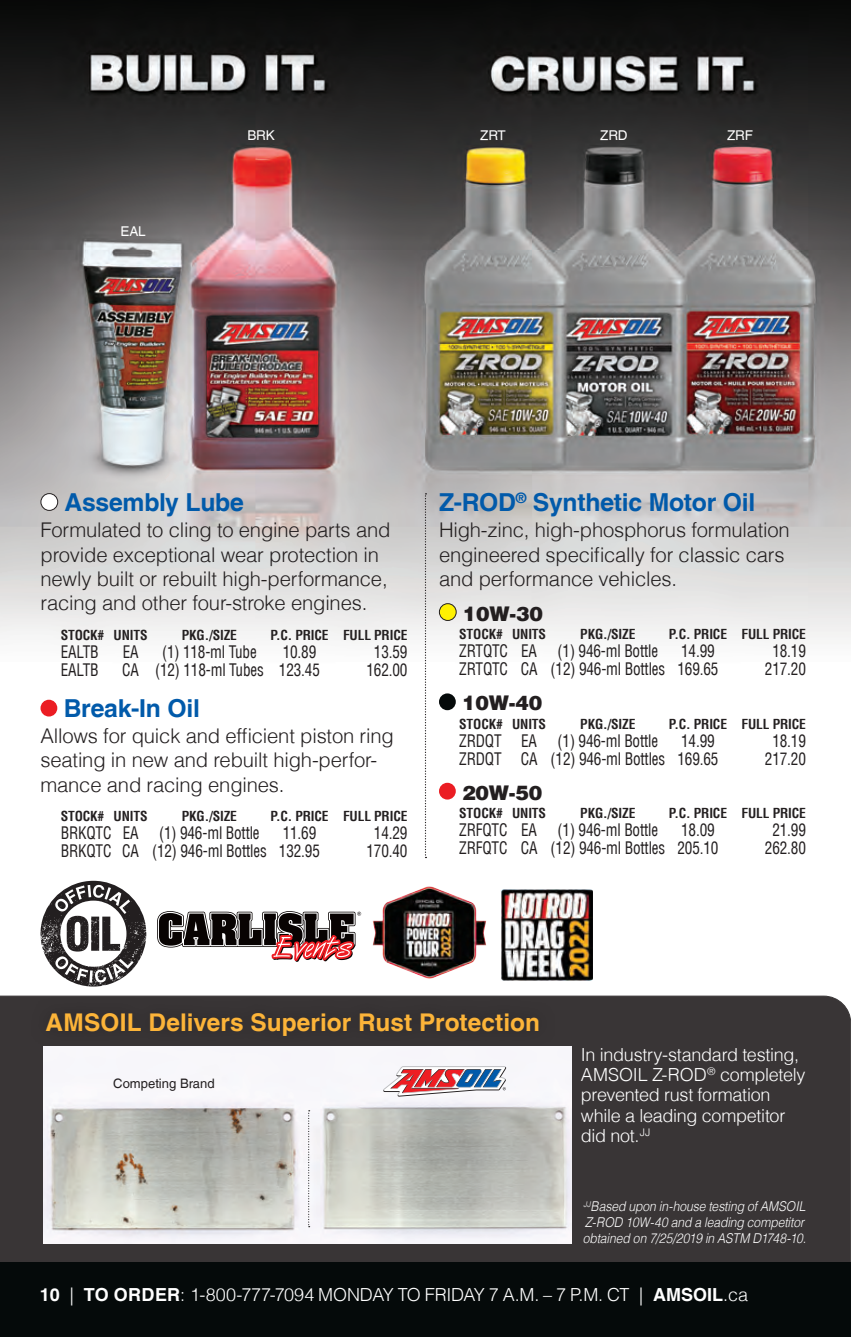
<style>
.page{position:relative;width:851px;height:1337px;background:#fff}
.page>*{position:absolute;margin:0;border:0;box-sizing:border-box;transform-origin:0 0}
.ProductName-Blue{font:700 24.75px "Helvetica LT";letter-spacing:-.01em;color:#015aaa}
.t1{font:700 24.3px "Helvetica LT";color:#fcb439}
.MainBodyCopy{font:300 20.25px/24.3px "Helvetica LT";letter-spacing:-.01em;color:#231f20}
.ProductName-Black{font:900 20.25px "Helvetica LT";letter-spacing:-.01em;color:#231f20}
.t2{font:300 18px/20.2px "Helvetica LT";letter-spacing:-.015em;color:#fff}
.InfoEnd{font:condensed 16.88px "Helvetica LT";letter-spacing:-.01em;color:#231f20;scale:.9 1}
.InfoHead{font:700 condensed 13.5px "Helvetica LT";letter-spacing:-.01em;color:#231f20}
.BodyCopyEnd{font:italic 300 13.5px/15.8px "Helvetica LT";letter-spacing:-.005em;color:#fff;scale:.9 1}
.ProductCode{font:13.5px "Helvetica LT";letter-spacing:-.01em;color:#fff}
.t3{font:13.05px "Helvetica LT";color:#231f20}
.s1{font-weight:700}
</style>
<div class="page">
<div style="left:0;top:995px;width:850px;height:266px;background:#393536"></div>
<div style="left:30px;top:995px;width:526px;height:57px;background:#373334"></div>
<img style="left:44px;top:1046px;width:527px;height:197px">
<svg style="left:383px;top:1066px;width:123px;height:30px"></svg>
<svg style="left:308px;top:1110px;width:2px;height:117px"></svg>
<img style="left:0;top:0;width:850px;height:795px">
<svg style="left:425px;top:493px;width:1px;height:365px"></svg>
<div style="left:41px;top:493px;width:17px;height:17px;background:#fff;border-radius:50%"></div>
<div style="left:41px;top:493px;width:17px;height:18px;border:1px solid #231f20;border-radius:50%"></div>
<div style="left:41px;top:699px;width:16px;height:17px;background:#eb1d23;border-radius:50%"></div>
<div style="left:439px;top:603px;width:17px;height:17px;background:#fff101;border-radius:50%"></div>
<div style="left:439px;top:603px;width:17px;height:18px;border:1px solid #231f20;border-radius:50%"></div>
<div style="left:439px;top:693px;width:17px;height:17px;background:#050a0a;border-radius:50%"></div>
<div style="left:439px;top:782px;width:17px;height:17px;background:#eb1d23;border-radius:50%"></div>
<div style="left:0;top:1261px;width:850px;height:75px;background:#050a0a"></div>
<hr style="left:850px;top:1261px;width:1px;height:75px;background:#050a0a">
<svg style="left:41px;top:880px;width:106px;height:106px"></svg>
<svg style="left:157px;top:911px;width:204px;height:50px"></svg>
<img style="left:502px;top:889px;width:90px;height:91px">
<img style="left:363px;top:886px;width:132px;height:111px">
<p class="ProductCode" style="left:120px;top:223px;width:27px">EAL</p>
<p class="ProductCode" style="left:247px;top:128px;width:29px">BRK</p>
<p class="ProductCode" style="left:480px;top:128px;width:27px">ZRT</p>
<p class="ProductCode" style="left:727px;top:128px;width:27px">ZRF</p>
<p class="ProductCode" style="left:600px;top:128px;width:29px">ZRD</p>
<p class="ProductName-Blue" style="left:64px;top:487px;width:181px">Assembly Lube</p>
<p class="MainBodyCopy" style="left:40px;top:518px;width:351px">Formulated to cling to engine parts and provide exceptional wear protection in newly built or rebuilt high-performance, racing and other four-stroke engines.</p>
<p class="InfoHead" style="left:61px;top:626px;width:88px">STOCK# UNITS</p>
<p class="InfoHead" style="left:182px;top:626px;width:57px">PKG./SIZE</p>
<p class="InfoHead" style="left:270px;top:626px;width:139px">P.C. PRICE FULL PRICE</p>
<p class="InfoEnd" style="left:61px;top:641px;width:44px">EALTB</p>
<p class="InfoEnd" style="left:123px;top:641px;width:19px">EA</p>
<p class="InfoEnd" style="left:162px;top:641px;width:107px">(1) 118-ml Tube</p>
<p class="InfoEnd" style="left:283px;top:641px;width:39px">10.89</p>
<p class="InfoEnd" style="left:374px;top:641px;width:39px">13.59</p>
<p class="InfoEnd" style="left:61px;top:659px;width:44px">EALTB</p>
<p class="InfoEnd" style="left:122px;top:659px;width:221px">CA (12) 118-ml Tubes 123.45</p>
<p class="InfoEnd" style="left:366px;top:659px;width:47px">162.00</p>
<p class="ProductName-Blue" style="left:64px;top:692px;width:138px">Break-In Oil</p>
<p class="MainBodyCopy" style="left:40px;top:723px;width:355px">Allows for quick and efficient piston ring seating in new and rebuilt high-perfor&shy;mance and racing engines.</p>
<p class="InfoHead" style="left:61px;top:808px;width:88px">STOCK# UNITS</p>
<p class="InfoHead" style="left:182px;top:808px;width:57px">PKG./SIZE</p>
<p class="InfoHead" style="left:270px;top:808px;width:139px">P.C. PRICE FULL PRICE</p>
<p class="InfoEnd" style="left:61px;top:822px;width:222px">BRKQTC EA (1) 946-ml Bottle</p>
<p class="InfoEnd" style="left:283px;top:822px;width:39px">11.69</p>
<p class="InfoEnd" style="left:374px;top:822px;width:39px">14.29</p>
<p class="InfoEnd" style="left:61px;top:840px;width:289px">BRKQTC CA (12) 946-ml Bottles 132.95</p>
<p class="InfoEnd" style="left:366px;top:840px;width:47px">170.40</p>
<p class="ProductName-Blue" style="left:439px;top:487px;width:318px">Z-ROD<sup>®</sup> Synthetic Motor Oil</p>
<p class="MainBodyCopy" style="left:439px;top:518px;width:352px">High-zinc, high-phosphorus formulation engineered specifically for classic cars and performance vehicles.</p>
<p class="ProductName-Black" style="left:463px;top:600px;width:82px">10W-30</p>
<p class="InfoHead" style="left:459px;top:626px;width:88px">STOCK# UNITS</p>
<p class="InfoHead" style="left:580px;top:626px;width:57px">PKG./SIZE</p>
<p class="InfoHead" style="left:668px;top:626px;width:139px">P.C. PRICE FULL PRICE</p>
<p class="InfoEnd" style="left:459px;top:640px;width:222px">ZRTQTC EA (1) 946-ml Bottle</p>
<p class="InfoEnd" style="left:681px;top:640px;width:39px">14.99</p>
<p class="InfoEnd" style="left:772px;top:640px;width:39px">18.19</p>
<p class="InfoEnd" style="left:459px;top:658px;width:289px">ZRTQTC CA (12) 946-ml Bottles 169.65</p>
<p class="InfoEnd" style="left:764px;top:658px;width:47px">217.20</p>
<p class="ProductName-Black" style="left:462px;top:689px;width:82px">10W-40</p>
<p class="InfoHead" style="left:459px;top:715px;width:88px">STOCK# UNITS</p>
<p class="InfoHead" style="left:580px;top:715px;width:57px">PKG./SIZE</p>
<p class="InfoHead" style="left:668px;top:715px;width:139px">P.C. PRICE FULL PRICE</p>
<p class="InfoEnd" style="left:459px;top:730px;width:222px">ZRDQT EA (1) 946-ml Bottle</p>
<p class="InfoEnd" style="left:681px;top:730px;width:39px">14.99</p>
<p class="InfoEnd" style="left:772px;top:730px;width:39px">18.19</p>
<p class="InfoEnd" style="left:459px;top:748px;width:289px">ZRDQT CA (12) 946-ml Bottles 169.65</p>
<p class="InfoEnd" style="left:764px;top:748px;width:47px">217.20</p>
<p class="ProductName-Black" style="left:462px;top:779px;width:82px">20W-50</p>
<p class="InfoHead" style="left:459px;top:804px;width:88px">STOCK# UNITS</p>
<p class="InfoHead" style="left:580px;top:804px;width:57px">PKG./SIZE</p>
<p class="InfoHead" style="left:668px;top:804px;width:139px">P.C. PRICE FULL PRICE</p>
<p class="InfoEnd" style="left:459px;top:819px;width:222px">ZRFQTC EA (1) 946-ml Bottle</p>
<p class="InfoEnd" style="left:681px;top:819px;width:39px">18.09</p>
<p class="InfoEnd" style="left:772px;top:819px;width:39px">21.99</p>
<p class="InfoEnd" style="left:459px;top:837px;width:289px">ZRFQTC CA (12) 946-ml Bottles 205.10</p>
<p class="InfoEnd" style="left:764px;top:837px;width:47px">262.80</p>
<p class="t1" style="left:46px;top:1007px;width:496px">AMSOIL Delivers Superior Rust Protection</p>
<p class="t3" style="left:113px;top:1076px;width:103px">Competing Brand</p>
<p class="t2" style="left:581px;top:1044px;width:226px">In industry-standard testing,<br>AMSOIL Z-ROD<sup>®</sup> completely prevented rust formation while a leading competitor did not.<sup>JJ</sup></p>
<p class="BodyCopyEnd" style="left:582px;top:1198px;width:250px"><sup>JJ</sup>Based upon in-house testing of AMSOIL<br>Z-ROD 10W-40 and a leading competitor obtained on 7/25/2019 in ASTM D1748-10.</p>
<p class="t2" style="left:40px;top:1284px;width:710px"><span class="s1">10</span> | <span class="s1">TO ORDER</span>: 1-800-777-7094 MONDAY TO FRIDAY 7 A.M. – 7 P.M. CT | <span class="s1">AMSOIL</span>.ca</p>
</div>
